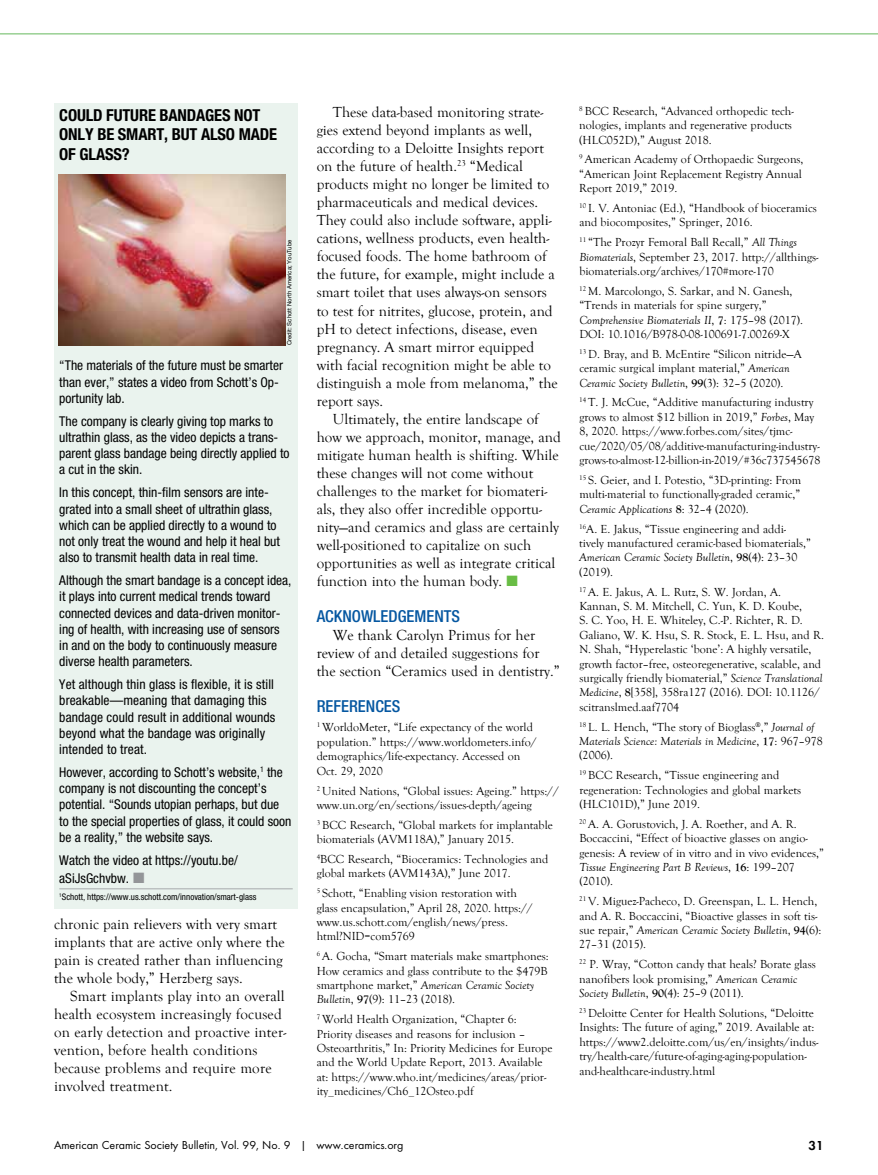
<style>
.page{position:relative;width:878px;height:1175px;background:#fff}
.page>*{position:absolute;margin:0;border:0;box-sizing:border-box;transform-origin:0 0}
.t1{font:700 condensed 16.5px/19.8px "Helvetica Neue";letter-spacing:-.01em;color:#000}
.t2{font:500 condensed 16.5px "Helvetica Neue";color:#0557a1}
.t3{font:15px/18px "Goudy Old Style T";color:#000}
.t4{font:condensed 13.5px/16.2px "Helvetica Neue";color:#000}
.t5{font:600 13.5px "Futura T";color:#000}
.t6{font:12px/14.4px "Goudy Old Style T";color:#000}
.t7{font:12px "Futura T";color:#000}
.t8{font:condensed 9px "Helvetica Neue";color:#000}
.t9{font:6px "Helvetica Neue";color:#000}
.s1{color:#939598}
.s2{color:#69bd45}
.s3{font-style:italic}
.s4{font-weight:700}
</style>
<div class="page">
<hr style="left:0;top:33px;width:878px;height:2px;background:#99d093">
<div style="left:55px;top:103px;width:243px;height:805px;background:#eaf3ee"></div>
<hr style="left:59px;top:888px;width:234px;height:1px;background:#a7a9ac">
<img style="left:58px;top:174px;width:227px;height:171px">
<h1 class="t1" style="left:59px;top:105px;width:219px">COULD FUTURE BANDAGES NOT<br>ONLY BE SMART, BUT ALSO MADE<br>OF GLASS?</h1>
<p class="t9" style="left:286px;top:345px;width:107px;rotate:-90deg">Credit: Schott North America; YouTube</p>
<p class="t4" style="left:59px;top:357px;width:225px">“The materials of the future must be smarter than ever,” states a video from Schott’s Op&shy;portunity lab.</p>
<p class="t4" style="left:59px;top:413px;width:232px">The company is clearly giving top marks to ultrathin glass, as the video depicts a trans&shy;parent glass bandage being directly applied to a cut in the skin.</p>
<p class="t4" style="left:59px;top:484px;width:222px">In this concept, thin-film sensors are inte&shy;grated into a small sheet of ultrathin glass, which can be applied directly to a wound to not only treat the wound and help it heal but also to transmit health data in real time.</p>
<p class="t4" style="left:59px;top:572px;width:234px">Although the smart bandage is a concept idea, it plays into current medical trends toward connected devices and data-driven monitor&shy;ing of health, with increasing use of sensors in and on the body to continuously measure diverse health parameters.</p>
<p class="t4" style="left:59px;top:676px;width:218px">Yet although thin glass is flexible, it is still breakable—meaning that damaging this bandage could result in additional wounds beyond what the bandage was originally intended to treat.</p>
<p class="t4" style="left:59px;top:764px;width:234px">However, according to Schott’s website,<sup>1</sup> the company is not discounting the concept’s potential. “Sounds utopian perhaps, but due to the special properties of glass, it could soon be a reality,” the website says.</p>
<p class="t4" style="left:59px;top:851px;width:180px;line-height:18px">Watch the video at https://youtu.be/ aSiJsGchvbw. <span class="s1">■</span></p>
<p class="t8" style="left:59px;top:891px;width:199px"><sup>1</sup>Schott, https://www.us.schott.com/innovation/smart-glass</p>
<p class="t3" style="left:54px;top:915px;width:232px">chronic pain relievers with very smart implants that are active only where the pain is created rather than influencing the whole body,” Herzberg says.</p>
<p class="t3" style="left:54px;top:987px;width:234px;text-indent:16px">Smart implants play into an overall health ecosystem increasingly focused on early detection and proactive inter&shy;vention, before health conditions because problems and require more involved treatment.</p>
<p class="t3" style="left:316px;top:104px;width:243px;text-indent:16px">These data-based monitoring strate&shy;gies extend beyond implants as well, according to a Deloitte Insights report on the future of health.<sup>23</sup> “Medical products might no longer be limited to pharmaceuticals and medical devices.<br>They could also include software, appli&shy;cations, wellness products, even health&shy;focused foods. The home bathroom of the future, for example, might include a smart toilet that uses always-on sensors to test for nitrites, glucose, protein, and pH to detect infections, disease, even pregnancy. A smart mirror equipped with facial recognition might be able to distinguish a mole from melanoma,” the report says.</p>
<p class="t3" style="left:317px;top:410px;width:246px;text-indent:16px">Ultimately, the entire landscape of how we approach, monitor, manage, and mitigate human health is shifting. While these changes will not come without challenges to the market for biomateri&shy;als, they also offer incredible opportu&shy;nity—and ceramics and glass are certainly well-positioned to capitalize on such opportunities as well as integrate critical function into the human body. <span class="s2">■</span></p>
<h1 class="t2" style="left:316px;top:606px;width:145px">ACKNOWLEDGEMENTS</h1>
<p class="t3" style="left:316px;top:626px;width:245px;text-indent:16px">We thank Carolyn Primus for her review of and detailed suggestions for the section “Ceramics used in dentistry.”</p>
<h1 class="t2" style="left:316px;top:696px;width:85px">REFERENCES</h1>
<p class="t6" style="left:316px;top:720px;width:221px"><sup>1</sup> WorldoMeter, “Life expectancy of the world population.” https://www.worldometers.info/ demographics/life-expectancy. Accessed on Oct. 29, 2020</p>
<p class="t6" style="left:316px;top:783px;width:244px"><sup>2</sup> United Nations, “Global issues: Ageing.” https:// www.un.org/en/sections/issues-depth/ageing</p>
<p class="t6" style="left:316px;top:818px;width:237px"><sup>3</sup> BCC Research, “Global markets for implantable biomaterials (AVM118A),” January 2015.</p>
<p class="t6" style="left:316px;top:852px;width:233px"><sup>4</sup>BCC Research, “Bioceramics: Technologies and global markets (AVM143A),” June 2017.</p>
<p class="t6" style="left:316px;top:886px;width:217px"><sup>5</sup> Schott, “Enabling vision restoration with glass encapsulation,” April 28, 2020. https:// www.us.schott.com/english/news/press. html?NID=com5769</p>
<p class="t6" style="left:316px;top:949px;width:234px"><sup>6</sup> A. Gocha, “Smart materials make smartphones:<br>How ceramics and glass contribute to the $479B smartphone market,” <span class="s3">American Ceramic Society Bulletin</span>, <span class="s4">97</span>(9): 11–23 (2018).</p>
<p class="t6" style="left:316px;top:1012px;width:237px"><sup>7</sup> World Health Organization, “Chapter 6:<br>Priority diseases and reasons for inclusion – Osteoarthritis,” In: Priority Medicines for Europe and the World Update Report, 2013. Available at: https://www.who.int/medicines/areas/prior&shy;ity_medicines/Ch6_12Osteo.pdf</p>
<p class="t6" style="left:579px;top:104px;width:216px"><sup>8</sup> BCC Research, “Advanced orthopedic tech&shy;nologies, implants and regenerative products (HLC052D),” August 2018.</p>
<p class="t6" style="left:579px;top:152px;width:226px"><sup>9</sup> American Academy of Orthopaedic Surgeons, “American Joint Replacement Registry Annual<br>Report 2019,” 2019.</p>
<p class="t6" style="left:579px;top:201px;width:239px"><sup>10</sup> I. V. Antoniac (Ed.), “Handbook of bioceramics and biocomposites,” Springer, 2016.</p>
<p class="t6" style="left:579px;top:235px;width:241px"><sup>11</sup> “The Prozyr Femoral Ball Recall,” <span class="s3">All Things<br>Biomaterials</span>, September 23, 2017. http://allthings&shy;biomaterials.org/archives/170#more-170</p>
<p class="t6" style="left:579px;top:284px;width:225px"><sup>12</sup> M. Marcolongo, S. Sarkar, and N. Ganesh, “Trends in materials for spine surgery,” <span class="s3">Comprehensive Biomaterials II</span>, <span class="s4">7</span>: 175–98 (2017).<br>DOI: 10.1016/B978-0-08-100691-7.00269-X</p>
<p class="t6" style="left:579px;top:347px;width:224px"><sup>13</sup> D. Bray, and B. McEntire “Silicon nitride—A ceramic surgical implant material,” <span class="s3">American<br>Ceramic Society Bulletin</span>, <span class="s4">99</span>(3): 32–5 (2020).</p>
<p class="t6" style="left:579px;top:395px;width:243px"><sup>14</sup> T. J. McCue, “Additive manufacturing industry grows to almost $12 billion in 2019,” <span class="s3">Forbes</span>, May 8, 2020. https://www.forbes.com/sites/tjmc&shy;cue/2020/05/08/additive-manufacturing-industry&shy;grows-to-almost-12-billion-in-2019/#36c737545678</p>
<p class="t6" style="left:579px;top:473px;width:223px;text-align:justify"><sup>15</sup> S. Geier, and I. Potestio, “3D-printing: From multi-material to functionally-graded ceramic,” <span class="s3">Ceramic Applications</span> <span class="s4">8</span>: 32–4 (2020).</p>
<p class="t6" style="left:579px;top:521px;width:233px"><sup>16</sup>A. E. Jakus, “Tissue engineering and addi&shy;tively manufactured ceramic-based biomaterials,” <span class="s3">American Ceramic Society Bulletin</span>, <span class="s4">98</span>(4): 23–30 (2019).</p>
<p class="t6" style="left:579px;top:584px;width:246px"><sup>17</sup> A. E. Jakus, A. L. Rutz, S. W. Jordan, A.<br>Kannan, S. M. Mitchell, C. Yun, K. D. Koube,<br>S. C. Yoo, H. E. Whiteley, C.-P. Richter, R. D.<br>Galiano, W. K. Hsu, S. R. Stock, E. L. Hsu, and R.<br>N. Shah, “Hyperelastic ‘bone’: A highly versatile, growth factor–free, osteoregenerative, scalable, and surgically friendly biomaterial,” <span class="s3">Science Translational Medicine</span>, <span class="s4">8</span>[358], 358ra127 (2016). DOI: 10.1126/ scitranslmed.aaf7704</p>
<p class="t6" style="left:579px;top:719px;width:245px"><sup>18</sup> L. L. Hench, “The story of Bioglass<sup>®</sup>,” <span class="s3">Journal of<br>Materials Science: Materials in Medicine</span>, <span class="s4">17</span>: 967–978 (2006).</p>
<p class="t6" style="left:579px;top:768px;width:223px"><sup>19</sup> BCC Research, “Tissue engineering and regeneration: Technologies and global markets (HLC101D),” June 2019.</p>
<p class="t6" style="left:579px;top:817px;width:246px"><sup>20</sup> A. A. Gorustovich, J. A. Roether, and A. R.<br>Boccaccini, “Effect of bioactive glasses on angio&shy;genesis: A review of in vitro and in vivo evidences,” <span class="s3">Tissue Engineering Part B Reviews</span>, <span class="s4">16</span>: 199–207 (2010).</p>
<p class="t6" style="left:579px;top:894px;width:244px"><sup>21</sup> V. Miguez-Pacheco, D. Greenspan, L. L. Hench, and A. R. Boccaccini, “Bioactive glasses in soft tis&shy;sue repair,” <span class="s3">American Ceramic Society Bulletin</span>, <span class="s4">94</span>(6):<br>27–31 (2015).</p>
<p class="t6" style="left:579px;top:957px;width:238px"><sup>22</sup> P. Wray, “Cotton candy that heals? Borate glass nanofibers look promising,” <span class="s3">American Ceramic<br>Society Bulletin</span>, <span class="s4">90</span>(4): 25–9 (2011).</p>
<p class="t6" style="left:579px;top:1006px;width:240px"><sup>23</sup> Deloitte Center for Health Solutions, “Deloitte Insights: The future of aging,” 2019. Available at: https://www2.deloitte.com/us/en/insights/indus&shy;try/health-care/future-of-aging-aging-population&shy;and-healthcare-industry.html</p>
<p class="t7" style="left:54px;top:1138px;width:351px">American Ceramic Society Bulletin, Vol. 99, No. 9 | www.ceramics.org</p>
<p class="t5" style="left:808px;top:1137px;width:17px">31</p>
</div>
